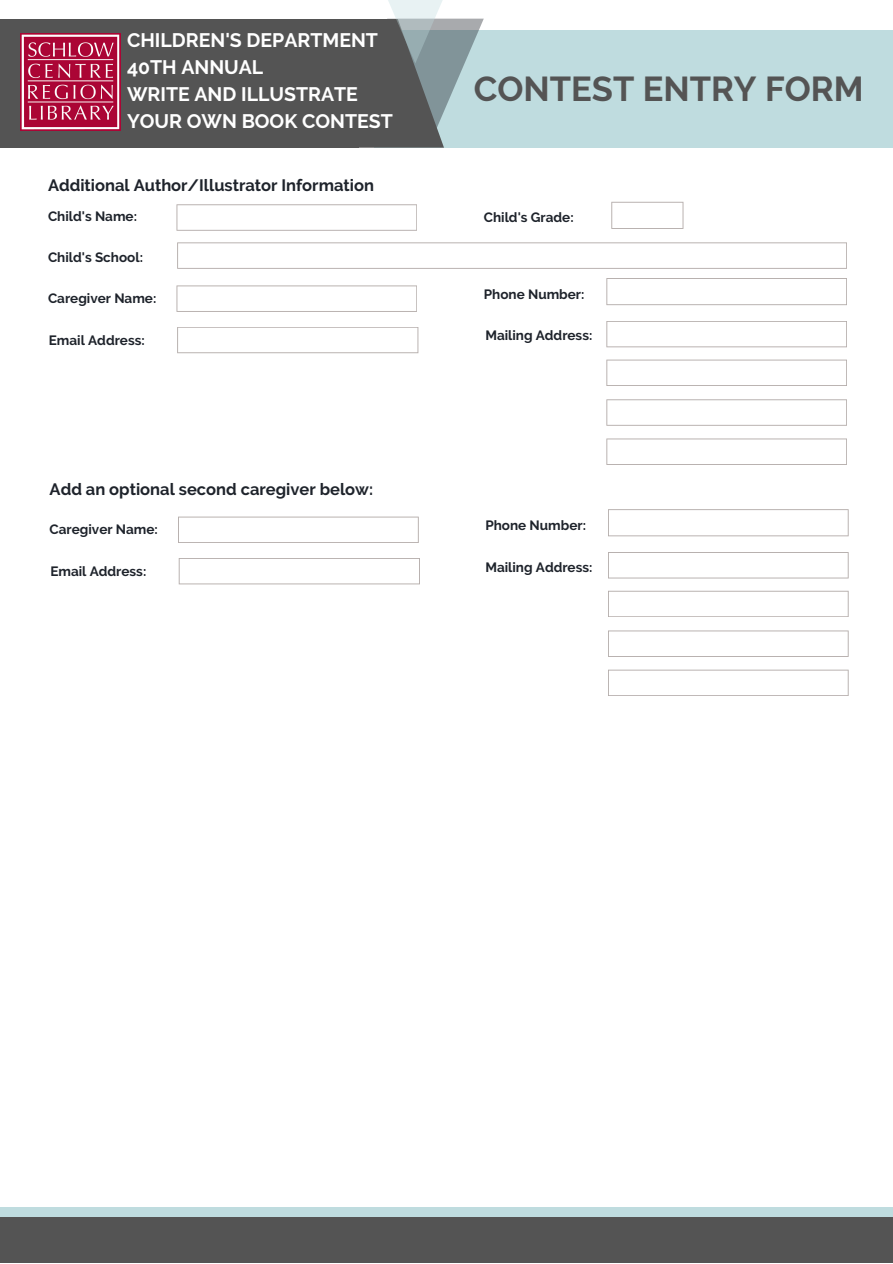
<style>
.page{position:relative;width:893px;height:1264px;background:#fff}
.page>*{position:absolute;margin:0;border:0;box-sizing:border-box;transform-origin:0 0}
.t1{font:700 34.5px "Raleway";color:#545454}
.t2{font:700 19.5px "Raleway";color:#fff}
.t3{font:700 16.5px "Raleway";color:#1e232b}
.t4{font:700 13.5px "Raleway";color:#1e232b}
</style>
<div class="page">
<div style="left:0;top:1207px;width:892px;height:25px;background:#bfdcdf"></div>
<div style="left:0;top:1217px;width:892px;height:45px;background:#545454"></div>
<div style="left:374px;top:30px;width:518px;height:118px;background:#bfdcdf"></div>
<div style="left:0;top:19px;width:359px;height:129px;background:#545454"></div>
<svg style="left:359px;top:0;width:124px;height:148px"></svg>
<svg style="left:177px;top:327px;width:241px;height:26px"></svg>
<svg style="left:176px;top:204px;width:241px;height:27px"></svg>
<svg style="left:177px;top:242px;width:670px;height:27px"></svg>
<svg style="left:606px;top:321px;width:241px;height:26px"></svg>
<svg style="left:606px;top:359px;width:241px;height:27px"></svg>
<svg style="left:606px;top:399px;width:241px;height:27px"></svg>
<svg style="left:606px;top:438px;width:241px;height:27px"></svg>
<svg style="left:176px;top:285px;width:241px;height:27px"></svg>
<img style="left:21px;top:33px;width:100px;height:98px">
<svg style="left:611px;top:202px;width:72px;height:27px"></svg>
<svg style="left:606px;top:278px;width:241px;height:27px"></svg>
<svg style="left:179px;top:558px;width:241px;height:26px"></svg>
<svg style="left:608px;top:552px;width:240px;height:26px"></svg>
<svg style="left:608px;top:590px;width:240px;height:27px"></svg>
<svg style="left:608px;top:630px;width:240px;height:27px"></svg>
<svg style="left:608px;top:669px;width:240px;height:27px"></svg>
<svg style="left:178px;top:516px;width:240px;height:27px"></svg>
<svg style="left:608px;top:509px;width:240px;height:27px"></svg>
<p class="t2" style="left:127px;top:29px;width:252px">CHILDREN'S DEPARTMENT</p>
<p class="t2" style="left:127px;top:56px;width:138px">40TH ANNUAL</p>
<p class="t2" style="left:127px;top:83px;width:232px">WRITE AND ILLUSTRATE</p>
<p class="t2" style="left:127px;top:110px;width:267px">YOUR OWN BOOK CONTEST</p>
<p class="t3" style="left:48px;top:175px;width:327px">Additional Author/Illustrator Information</p>
<p class="t4" style="left:48px;top:209px;width:90px">Child's Name:</p>
<p class="t4" style="left:48px;top:249px;width:96px">Child's School:</p>
<p class="t4" style="left:48px;top:290px;width:110px">Caregiver Name:</p>
<p class="t4" style="left:49px;top:332px;width:97px">Email Address:</p>
<p class="t3" style="left:50px;top:479px;width:325px">Add an optional second caregiver below:</p>
<p class="t1" style="left:474px;top:68px;width:391px">CONTEST ENTRY FORM</p>
<p class="t4" style="left:484px;top:209px;width:91px">Child's Grade:</p>
<p class="t4" style="left:484px;top:286px;width:102px">Phone Number:</p>
<p class="t4" style="left:485px;top:328px;width:109px">Mailing Address:</p>
<p class="t4" style="left:485px;top:517px;width:102px">Phone Number:</p>
<p class="t4" style="left:50px;top:521px;width:110px">Caregiver Name:</p>
<p class="t4" style="left:50px;top:564px;width:97px">Email Address:</p>
<p class="t4" style="left:485px;top:559px;width:109px">Mailing Address:</p>
</div>
